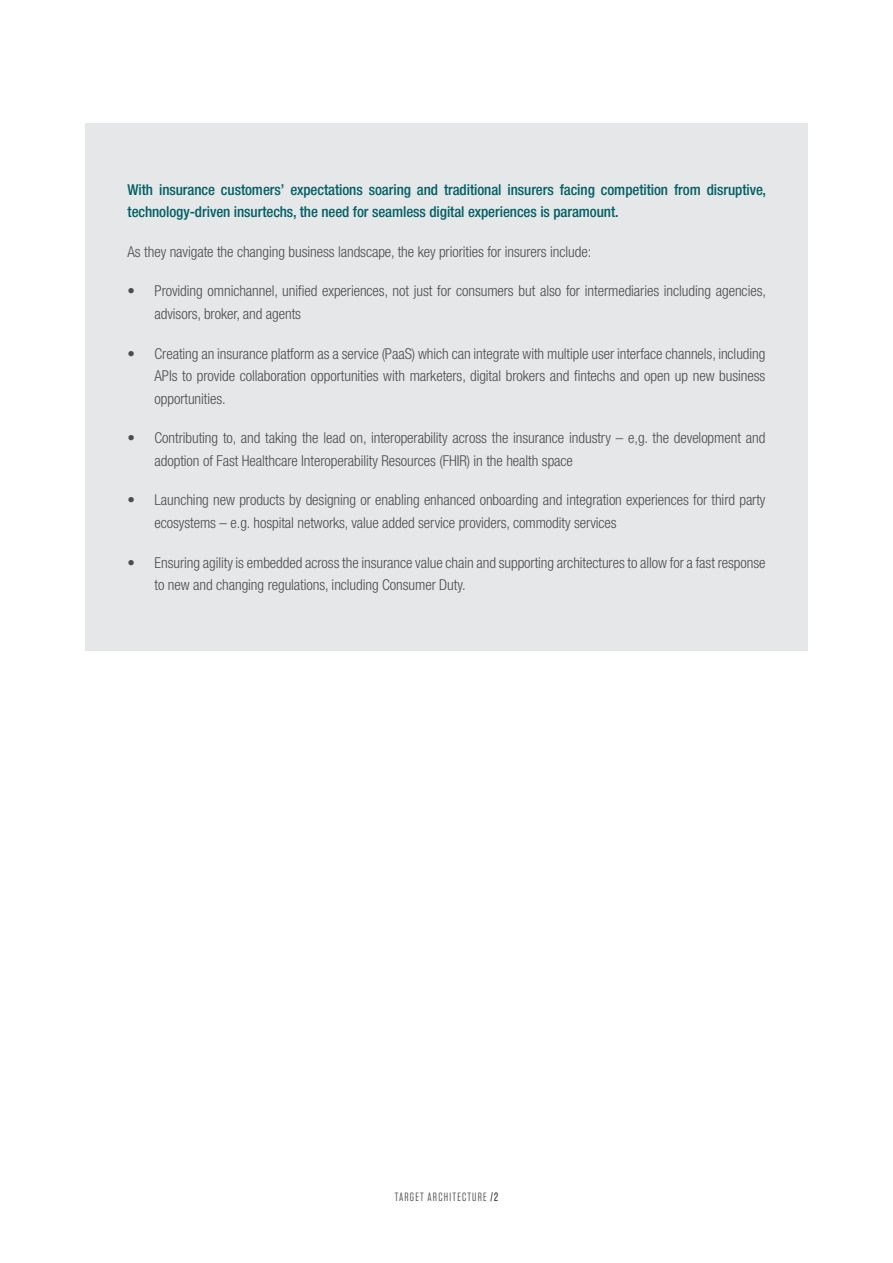
<style>
.page{position:relative;width:893px;height:1263px;background:#fff}
.page>*{position:absolute;margin:0;border:0;box-sizing:border-box;transform-origin:0 0}
.t1{font:300 condensed 15px/22.5px "Helvetica Neue LT Std";letter-spacing:-.005em;color:#4d4d4f}
.t2{font:500 condensed 15px/22.5px "Helvetica Neue LT Std";letter-spacing:-.005em;color:#006064}
.t3{font:12px "Tungsten";letter-spacing:.1em;color:#4d4d4f}
.s1{color:#000}
</style>
<div class="page">
<div style="left:85px;top:123px;width:723px;height:528px;background:#e6e7e8"></div>
<p class="t2" style="left:128px;top:178px;width:640px">With insurance customers’ expectations soaring and traditional insurers facing competition from disruptive, technology-driven insurtechs, the need for seamless digital experiences is paramount.</p>
<p class="t1" style="left:128px;top:240px;width:465px">As they navigate the changing business landscape, the key priorities for insurers include:</p>
<p class="t1" style="left:155px;top:280px;width:613px;text-indent:-27px">• Providing omnichannel, unified experiences, not just for consumers but also for intermediaries including agencies, advisors, broker, and agents</p>
<p class="t1" style="left:155px;top:342px;width:612px;text-align:justify;text-indent:-27px">• Creating an insurance platform as a service (PaaS) which can integrate with multiple user interface channels, including APIs to provide collaboration opportunities with marketers, digital brokers and fintechs and open up new business opportunities.</p>
<p class="t1" style="left:155px;top:427px;width:612px;text-indent:-27px">• Contributing to, and taking the lead on, interoperability across the insurance industry – e,g. the development and adoption of Fast Healthcare Interoperability Resources (FHIR) in the health space</p>
<p class="t1" style="left:155px;top:489px;width:612px;text-indent:-27px">• Launching new products by designing or enabling enhanced onboarding and integration experiences for third party ecosystems – e.g. hospital networks, value added service providers, commodity services</p>
<p class="t1" style="left:155px;top:551px;width:612px;text-indent:-27px">• Ensuring agility is embedded across the insurance value chain and supporting architectures to allow for a fast response to new and changing regulations, including Consumer Duty.</p>
<p class="t3" style="left:395px;top:1191px;width:105px">TARGET ARCHITECTURE <span class="s1">/2</span></p>
</div>
